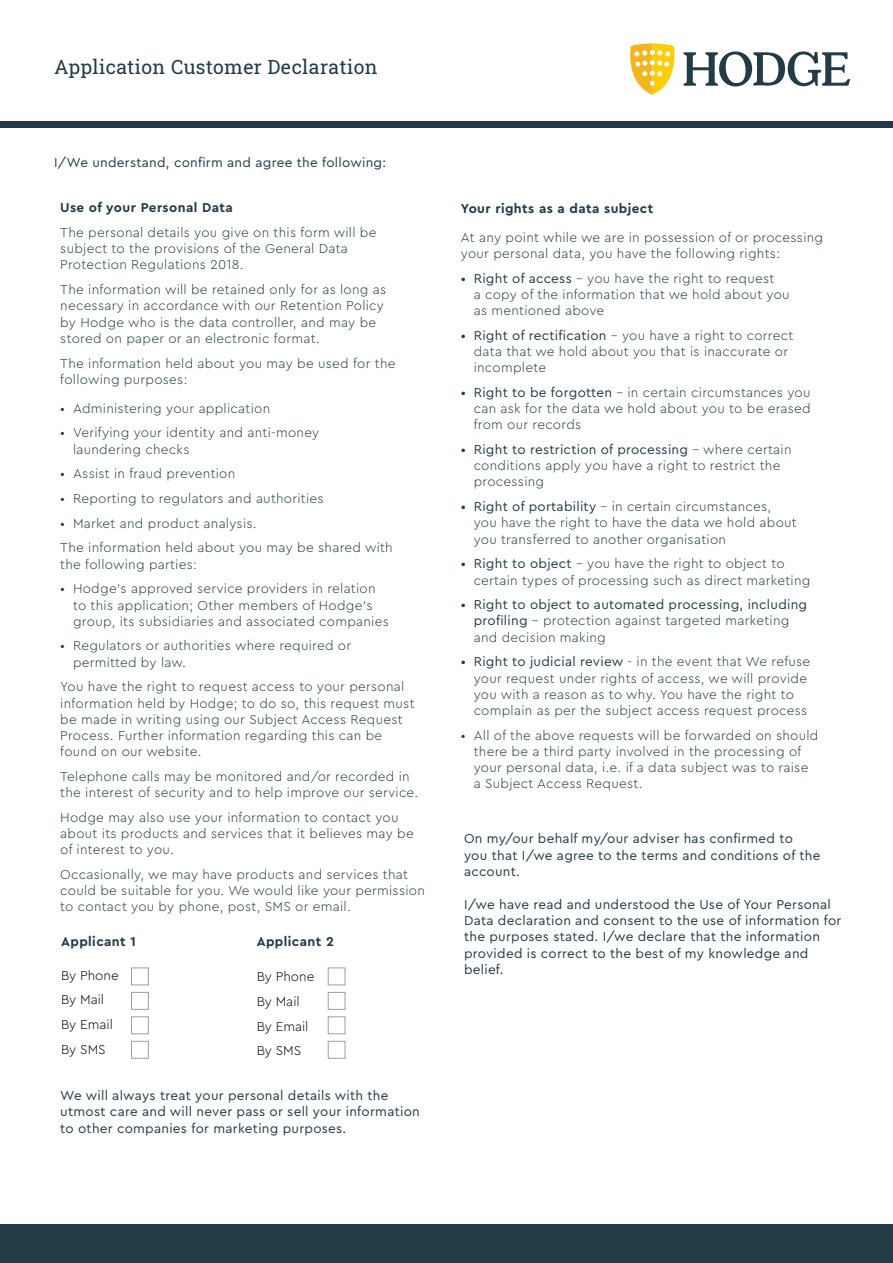
<style>
.page{position:relative;width:893px;height:1263px;background:#fff}
.page>*{position:absolute;margin:0;border:0;box-sizing:border-box;transform-origin:0 0}
.t1{font:19.5px "Roboto Slab";letter-spacing:.02em;color:#223b47}
.t2{font:300 13.5px/16.2px "Cera Pro";letter-spacing:.02em;color:#223b47}
.t3{font:13.5px/16.2px "Cera Pro";letter-spacing:.02em;color:#223b47}
.t4{font:700 13.5px "Cera Pro";letter-spacing:.03em;color:#223b47}
.t5{font:300 13.5px/24.8px "Cera Pro";color:#000}
.s1{font-weight:400}
.s2{font-weight:300}
</style>
<div class="page">
<div style="left:0;top:1225px;width:893px;height:38px;background:#223b47"></div>
<div style="left:0;top:122px;width:893px;height:6px;background:#223b47"></div>
<svg style="left:684px;top:51px;width:166px;height:35px"></svg>
<svg style="left:630px;top:43px;width:45px;height:52px"></svg>
<div style="left:131px;top:967px;width:18px;height:18px;border:1px solid #9a9fa7"></div>
<div style="left:131px;top:992px;width:18px;height:18px;border:1px solid #9a9fa7"></div>
<div style="left:131px;top:1016px;width:18px;height:18px;border:1px solid #9a9fa7"></div>
<div style="left:131px;top:1041px;width:18px;height:18px;border:1px solid #9a9fa7"></div>
<div style="left:328px;top:967px;width:17px;height:18px;border:1px solid #9a9fa7"></div>
<div style="left:328px;top:992px;width:17px;height:18px;border:1px solid #9a9fa7"></div>
<div style="left:328px;top:1016px;width:17px;height:18px;border:1px solid #9a9fa7"></div>
<div style="left:328px;top:1041px;width:17px;height:18px;border:1px solid #9a9fa7"></div>
<h1 class="t1" style="left:54px;top:53px;width:325px">Application Customer Declaration</h1>
<p class="t3" style="left:54px;top:154px;width:334px">I/We understand, confirm and agree the following:</p>
<p class="t4" style="left:60px;top:199px;width:174px">Use of your Personal Data</p>
<p class="t2" style="left:60px;top:224px;width:318px">The personal details you give on this form will be subject to the provisions of the General Data<br>Protection Regulations 2018.</p>
<p class="t2" style="left:60px;top:281px;width:328px">The information will be retained only for as long as necessary in accordance with our Retention Policy by Hodge who is the data controller, and may be stored on paper or an electronic format.</p>
<p class="t2" style="left:60px;top:354px;width:337px">The information held about you may be used for the following purposes:</p>
<p class="t2" style="left:60px;top:399px;width:211px">• Administering your application</p>
<p class="t2" style="left:73px;top:424px;width:248px;text-indent:-13px">• Verifying your identity and anti-money laundering checks</p>
<p class="t2" style="left:60px;top:465px;width:177px">• Assist in fraud prevention</p>
<p class="t2" style="left:60px;top:490px;width:265px">• Reporting to regulators and authorities</p>
<p class="t2" style="left:60px;top:510px;width:334px;line-height:24.8px">• Market and product analysis.<br>The information held about you may be shared with</p>
<p class="t2" style="left:60px;top:555px;width:138px">the following parties:</p>
<p class="t2" style="left:73px;top:580px;width:317px;text-indent:-13px">• Hodge’s approved service providers in relation to this application; Other members of Hodge’s group, its subsidiaries and associated companies</p>
<p class="t2" style="left:73px;top:637px;width:280px;text-indent:-13px">• Regulators or authorities where required or permitted by law.</p>
<p class="t2" style="left:60px;top:678px;width:356px">You have the right to request access to your personal information held by Hodge; to do so, this request must be made in writing using our Subject Access Request Process. Further information regarding this can be found on our website.</p>
<p class="t2" style="left:60px;top:768px;width:360px">Telephone calls may be monitored and/or recorded in the interest of security and to help improve our service.</p>
<p class="t2" style="left:60px;top:808px;width:355px">Hodge may also use your information to contact you about its products and services that it believes may be of interest to you.</p>
<p class="t2" style="left:60px;top:866px;width:366px">Occasionally, we may have products and services that could be suitable for you. We would like your permission to contact you by phone, post, SMS or email.</p>
<p class="t4" style="left:61px;top:932px;width:76px">Applicant 1</p>
<p class="t5" style="left:61px;top:962px;width:59px">By Phone<br>By Mail<br>By Email<br>By SMS</p>
<p class="t4" style="left:257px;top:932px;width:79px">Applicant 2</p>
<p class="t5" style="left:257px;top:964px;width:59px">By Phone<br>By Mail<br>By Email<br>By SMS</p>
<p class="t3" style="left:60px;top:1087px;width:361px">We will always treat your personal details with the utmost care and will never pass or sell your information to other companies for marketing purposes.</p>
<p class="t4" style="left:461px;top:199px;width:194px">Your rights as a data subject</p>
<p class="t2" style="left:461px;top:229px;width:364px">At any point while we are in possession of or processing your personal data, you have the following rights:</p>
<p class="t2" style="left:474px;top:270px;width:317px;text-indent:-13px"><span class="s1">• Right of access</span> – you have the right to request<br>a copy of the information that we hold about you as mentioned above</p>
<p class="t2" style="left:474px;top:327px;width:321px;text-indent:-13px"><span class="s1">• Right of rectification</span> – you have a right to correct data that we hold about you that is inaccurate or incomplete</p>
<p class="t2" style="left:474px;top:384px;width:339px;text-align:justify;text-indent:-13px"><span class="s1">• Right to be forgotten</span> – in certain circumstances you can ask for the data we hold about you to be erased from our records</p>
<p class="t2" style="left:474px;top:441px;width:319px;text-indent:-13px"><span class="s1">• Right to restriction of processing</span> – where certain conditions apply you have a right to restrict the processing</p>
<p class="t2" style="left:474px;top:498px;width:325px;text-indent:-13px"><span class="s1">• Right of portability</span> – in certain circumstances, you have the right to have the data we hold about you transferred to another organisation</p>
<p class="t2" style="left:474px;top:555px;width:338px;text-indent:-13px"><span class="s1">• Right to object</span> – you have the right to object to certain types of processing such as direct marketing</p>
<p class="t3" style="left:474px;top:596px;width:335px;text-indent:-13px">• Right to object to automated processing, including profiling <span class="s2">– protection against targeted marketing and decision making</span></p>
<p class="t2" style="left:474px;top:653px;width:338px;text-indent:-13px"><span class="s1">• Right to judicial review</span> - in the event that We refuse your request under rights of access, we will provide you with a reason as to why. You have the right to complain as per the subject access request process</p>
<p class="t2" style="left:474px;top:726px;width:346px;text-indent:-13px">• All of the above requests will be forwarded on should there be a third party involved in the processing of your personal data, i.e. if a data subject was to raise a Subject Access Request.</p>
<p class="t3" style="left:464px;top:830px;width:358px">On my/our behalf my/our adviser has confirmed to<br>you that I/we agree to the terms and conditions of the account.</p>
<p class="t3" style="left:464px;top:896px;width:379px">I/we have read and understood the Use of Your Personal Data declaration and consent to the use of information for the purposes stated. I/we declare that the information provided is correct to the best of my knowledge and belief.</p>
</div>
